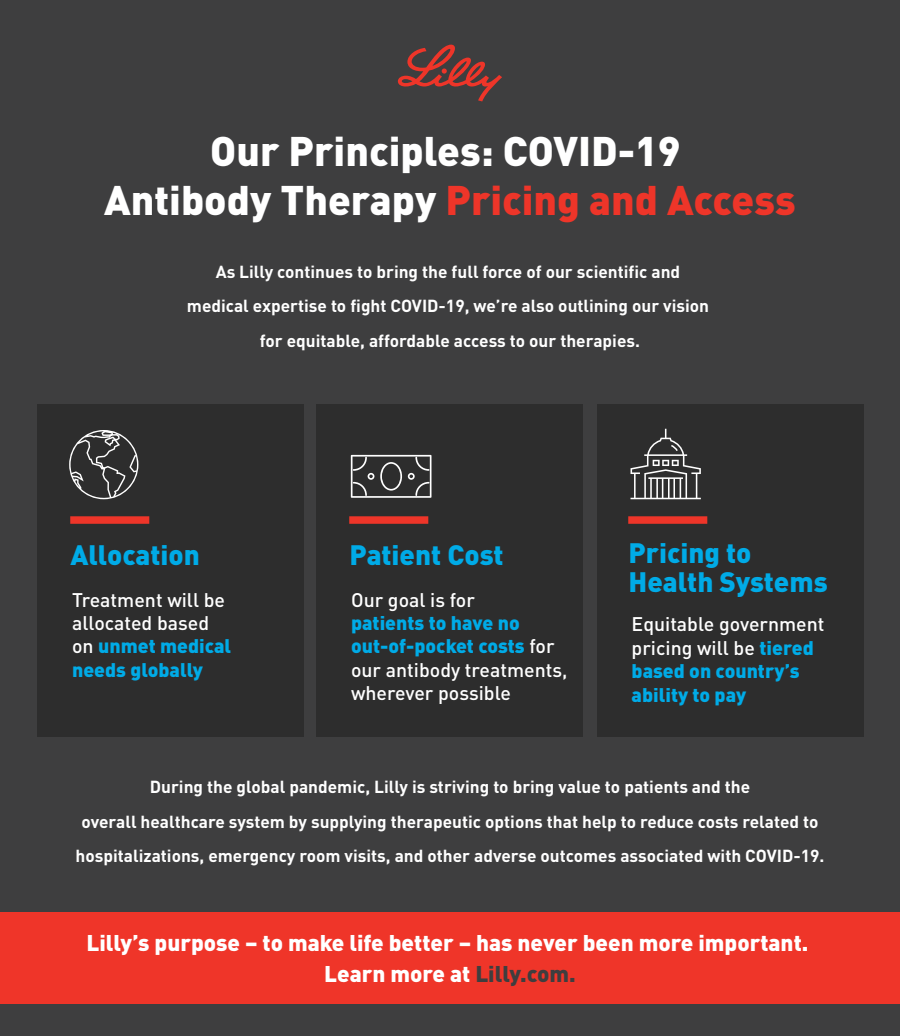
<style>
.page{position:relative;width:900px;height:1036px;background:#3e3e3f}
.page>*{position:absolute;margin:0;border:0;box-sizing:border-box;transform-origin:0 0}
.t1{font:900 40.88px/49.1px "DIN Pro";color:#fff;text-align:center}
.t2{font:900 27.75px/29.2px "DIN Pro";color:#00abe7}
.t3{font:900 22.5px/31.5px "DIN Pro";color:#fff;text-align:center}
.t4{font:500 19.5px/23.4px "DIN Pro";color:#fff}
.t5{font:900 19.5px/23.4px "DIN Pro";color:#00abe7}
.t6{font:700 17.25px/34.5px "DIN Pro";color:#fff;text-align:center}
.s1{color:#ee3529}
.s2{font-weight:900;color:#00abe7}
.s3{font-weight:500;color:#fff}
.s4{color:#3e3e3f}
</style>
<div class="page">
<div style="left:0;top:912px;width:900px;height:92px;background:#ef3529"></div>
<svg style="left:398px;top:45px;width:104px;height:56px"></svg>
<div style="left:37px;top:405px;width:267px;height:332px;background:#2d2d2d"></div>
<div style="left:316px;top:405px;width:268px;height:332px;background:#2d2d2d"></div>
<div style="left:597px;top:405px;width:267px;height:332px;background:#2d2d2d"></div>
<div style="left:70px;top:516px;width:79px;height:8px;background:#ee3529"></div>
<svg style="left:69px;top:430px;width:69px;height:69px"></svg>
<svg style="left:351px;top:455px;width:81px;height:43px"></svg>
<svg style="left:631px;top:429px;width:70px;height:70px"></svg>
<div style="left:349px;top:516px;width:79px;height:8px;background:#ee3529"></div>
<div style="left:628px;top:516px;width:79px;height:8px;background:#ee3529"></div>
<h1 class="t1" style="left:104px;top:124px;width:693px">Our Principles: COVID-19<br>Antibody Therapy <span class="s1">Pricing and Access</span></h1>
<p class="t6" style="left:187px;top:252px;width:524px">As Lilly continues to bring the full force of our scientific and medical expertise to fight COVID-19, we’re also outlining our vision for equitable, affordable access to our therapies.</p>
<h2 class="t2" style="left:71px;top:538px;width:131px">Allocation</h2>
<p class="t4" style="left:72px;top:586px;width:161px">Treatment will be allocated based on <span class="s2">unmet medical needs globally</span></p>
<h2 class="t2" style="left:350px;top:538px;width:156px">Patient Cost</h2>
<p class="t4" style="left:351px;top:586px;width:125px">Our goal is for</p>
<p class="t4" style="left:351px;top:609px;width:218px"><span class="s2">patients to have no out-of-pocket costs</span> for our antibody treatments, wherever possible</p>
<h2 class="t2" style="left:629px;top:536px;width:201px">Pricing to<br>Health Systems</h2>
<p class="t5" style="left:632px;top:611px;width:194px"><span class="s3">Equitable government pricing will be</span> tiered based on country’s ability to pay</p>
<p class="t6" style="left:76px;top:767px;width:750px">During the global pandemic, Lilly is striving to bring value to patients and the<br>overall healthcare system by supplying therapeutic options that help to reduce costs related to hospitalizations, emergency room visits, and other adverse outcomes associated with COVID-19.</p>
<h3 class="t3" style="left:87px;top:925px;width:723px">Lilly’s purpose – to make life better – has never been more important.<br>Learn more at <span class="s4">Lilly.com.</span></h3>
</div>
